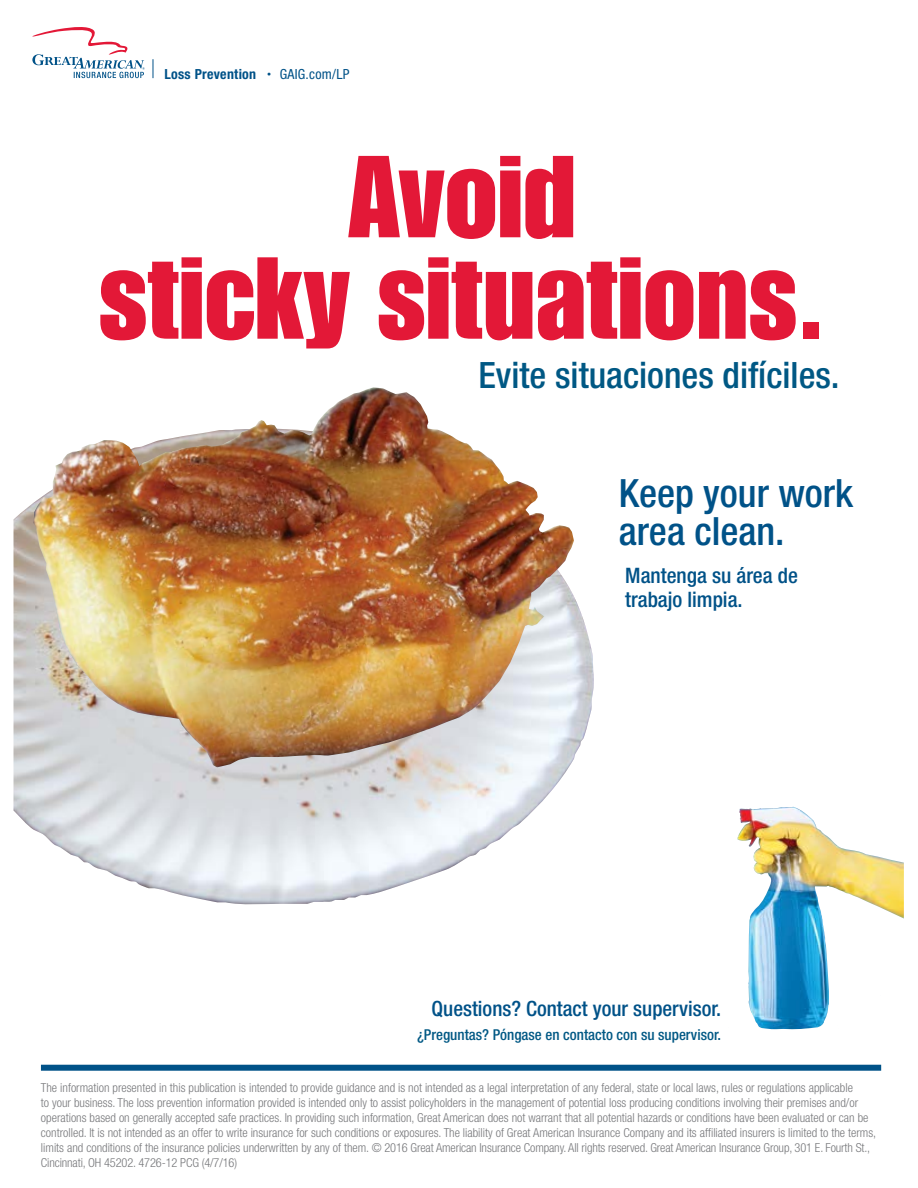
<style>
.page{position:relative;width:918px;height:1188px;background:#fff}
.page>*{position:absolute;margin:0;border:0;box-sizing:border-box;transform-origin:0 0}
.t1{font:114px/101.4px "Impact LT Std";color:#e31837;text-align:center}
.t2{font:500 condensed 39px/37.8px "Helvetica Neue LT Std";color:#005288}
.t3{font:500 condensed 36.3px "Helvetica Neue LT Std";color:#005884}
.t4{font:500 condensed 21.3px/24px "Helvetica Neue LT Std";color:#005288}
.t5{font:500 condensed 21px "Helvetica Neue LT Std";color:#005288}
.t6{font:500 condensed 15px "Helvetica Neue LT Std";color:#005884}
.t7{font:700 condensed 13.95px "Helvetica Neue LT Std";letter-spacing:.02em;color:#005288}
.t8{font:condensed 13.95px "Helvetica Neue LT Std";letter-spacing:.02em;color:#005288}
.t9{font:300 condensed 12.45px/14.9px "Helvetica Neue LT Std";color:#77787b}
.s1{font-size:8.1px}
</style>
<div class="page">
<svg style="left:32px;top:27px;width:113px;height:51px"></svg>
<svg style="left:153px;top:59px;width:1px;height:19px"></svg>
<div style="left:41px;top:1065px;width:840px;height:6px;background:#005288"></div>
<img style="left:14px;top:502px;width:580px;height:403px">
<img style="left:34px;top:387px;width:540px;height:380px">
<img style="left:737px;top:807px;width:167px;height:222px">
<p class="t7" style="left:164px;top:66px;width:93px">Loss Prevention</p>
<p class="t8" style="left:267px;top:66px;width:84px"><span class="s1">•</span> GAIG.com/LP</p>
<h1 class="t1" style="left:99px;top:145px;width:727px">Avoid<br>sticky situations.</h1>
<h3 class="t3" style="left:478px;top:353px;width:363px">Evite situaciones difíciles.</h3>
<h2 class="t2" style="left:619px;top:474px;width:236px">Keep your work area clean.</h2>
<h3 class="t4" style="left:625px;top:563px;width:174px">Mantenga su área de trabajo limpia.</h3>
<h3 class="t5" style="left:432px;top:996px;width:291px">Questions? Contact your supervisor.</h3>
<p class="t6" style="left:417px;top:1026px;width:305px">¿Preguntas? Póngase en contacto con su supervisor.</p>
<p class="t9" style="left:41px;top:1080px;width:837px">The information presented in this publication is intended to provide guidance and is not intended as a legal interpretation of any federal, state or local laws, rules or regulations applicable<br>to your business. The loss prevention information provided is intended only to assist policyholders in the management of potential loss producing conditions involving their premises and/or operations based on generally accepted safe practices. In providing such information, Great American does not warrant that all potential hazards or conditions have been evaluated or can be controlled. It is not intended as an offer to write insurance for such conditions or exposures. The liability of Great American Insurance Company and its affiliated insurers is limited to the terms, limits and conditions of the insurance policies underwritten by any of them. © 2016 Great American Insurance Company. All rights reserved. Great American Insurance Group, 301 E. Fourth St., Cincinnati, OH 45202. 4726-12 PCG (4/7/16)</p>
</div>
